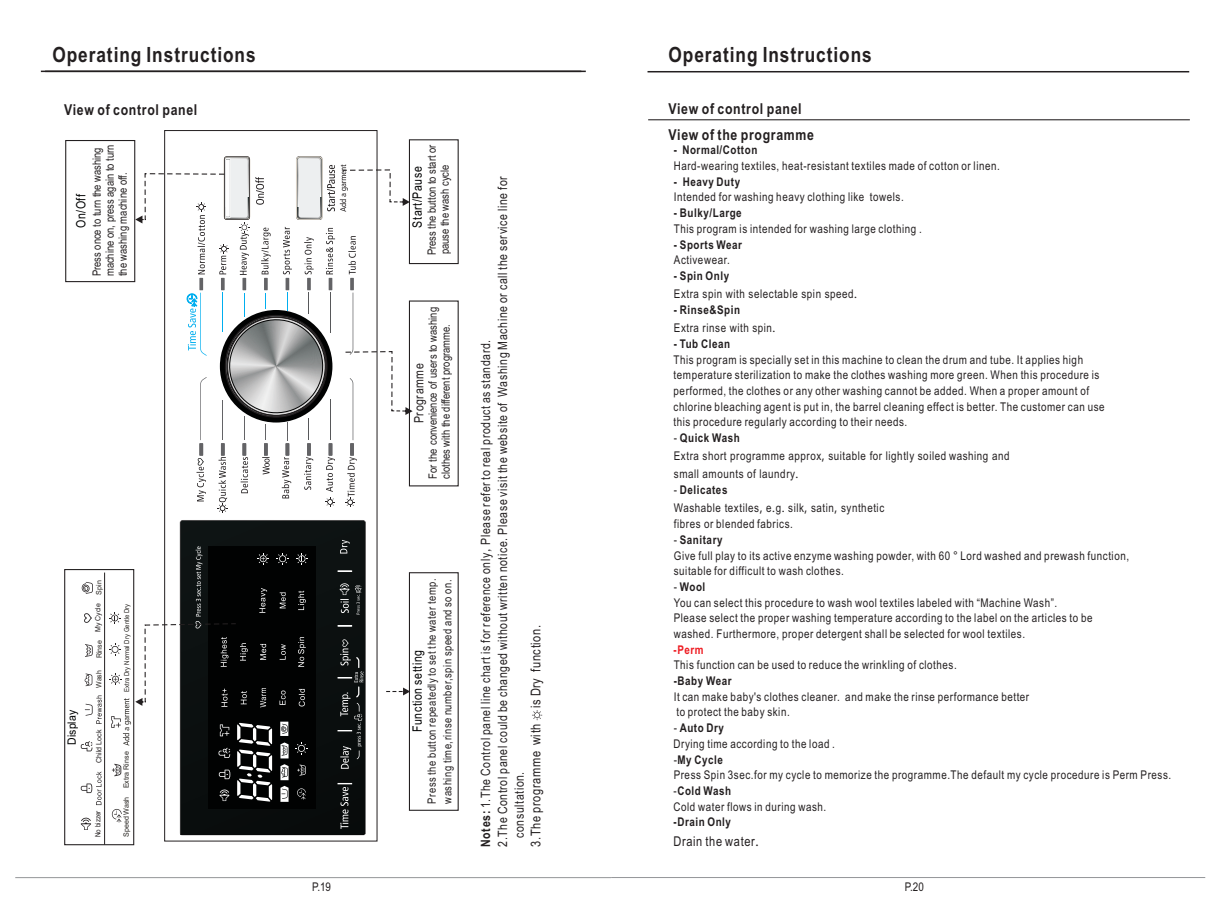
<style>
.page{position:relative;width:1217px;height:919px;background:#fff}
.page>*{position:absolute;margin:0;border:0;box-sizing:border-box;transform-origin:0 0}
.t1{font:700 21px "Arial Narrow";letter-spacing:.045em;color:#231f20}
.t2{font:700 15px/26.4px "Arial Narrow";letter-spacing:.045em;color:#231f20}
.t3{font:13.5px "Arial Narrow";letter-spacing:.045em;color:#231f20}
.t4{font:12.9px/16.8px "Arial Narrow";letter-spacing:.045em;color:#231f20}
.t5{font:12.9px "Arial Narrow";letter-spacing:.045em;color:#010202}
.t6{font:12px/15.6px "Arial Narrow";letter-spacing:.045em;color:#231f20}
.t7{font:700 12px "Arial Narrow";letter-spacing:.045em;color:#231f20}
.t8{font:700 12px "Arial Narrow";color:#ee1d23}
.t9{font:11.4px/12.9px "Arial Narrow";color:#231f20}
.t10{font:11.4px/15.6px "Arial Narrow";letter-spacing:.045em;color:#231f20}
.t11{font:11.4px "Arial Narrow";color:#010202;scale:1.12 1}
.t12{font:7.35px "Arial Narrow";color:#2a2723;scale:1.18 1}
.t13{font:7.35px "Arial Narrow";color:#231f20;scale:1.19 1}
.t14{font:7.35px "Arial Narrow";color:#231f20;scale:1.05 1}
.t15{font:7.35px "Arial Narrow";color:#231f20;scale:1.15 1}
.t16{font:7.35px "Arial Narrow";color:#2a2723;scale:1.15 1}
.t17{font:6.9px "Arial Narrow";color:#2a2723;scale:1.07 1}
.s1{font-weight:700}
.s2{font-family:"Sim Sun"}
.s3{font-family:"Microsoft Ya Hei"}
.s4{font-weight:400}
</style>
<div class="page">
<hr style="left:45px;top:71px;width:540px;height:1px;background:#231f20">
<hr style="left:41px;top:71px;width:540px;height:1px;background:#231f20">
<div style="left:180px;top:520px;width:186px;height:315px;background:#0b1010;border:1px solid #231f20;border-radius:2px"></div>
<div style="left:208px;top:546px;width:107px;height:263px;background:#010202"></div>
<svg style="left:297px;top:788px;width:9px;height:11px"></svg>
<svg style="left:297px;top:764px;width:8px;height:11px"></svg>
<svg style="left:298px;top:689px;width:7px;height:17px"></svg>
<svg style="left:298px;top:637px;width:8px;height:29px"></svg>
<svg style="left:298px;top:590px;width:8px;height:20px"></svg>
<svg style="left:296px;top:553px;width:12px;height:11px"></svg>
<svg style="left:295px;top:742px;width:12px;height:12px"></svg>
<svg style="left:338px;top:570px;width:14px;height:1px"></svg>
<svg style="left:338px;top:625px;width:14px;height:1px"></svg>
<svg style="left:338px;top:783px;width:14px;height:45px"></svg>
<svg style="left:339px;top:583px;width:10px;height:30px"></svg>
<svg style="left:338px;top:639px;width:25px;height:129px"></svg>
<svg style="left:340px;top:540px;width:9px;height:13px"></svg>
<div style="left:65px;top:140px;width:70px;height:142px;border:1px solid #231f20"></div>
<div style="left:409px;top:572px;width:49px;height:238px;border:1px solid #231f20"></div>
<svg style="left:386px;top:687px;width:24px;height:8px"></svg>
<svg style="left:84px;top:613px;width:8px;height:9px"></svg>
<hr style="left:104px;top:572px;width:1px;height:272px;background:#231f20">
<div style="left:64px;top:569px;width:70px;height:276px;border:1px solid #231f20"></div>
<svg style="left:112px;top:809px;width:10px;height:13px"></svg>
<svg style="left:82px;top:582px;width:11px;height:11px"></svg>
<svg style="left:81px;top:817px;width:10px;height:12px"></svg>
<svg style="left:85px;top:695px;width:17px;height:28px"></svg>
<svg style="left:85px;top:644px;width:8px;height:12px"></svg>
<svg style="left:84px;top:673px;width:8px;height:13px"></svg>
<svg style="left:81px;top:741px;width:11px;height:10px"></svg>
<svg style="left:81px;top:771px;width:20px;height:34px"></svg>
<svg style="left:109px;top:546px;width:179px;height:255px"></svg>
<svg style="left:532px;top:710px;width:10px;height:10px"></svg>
<hr style="left:647px;top:71px;width:541px;height:1px;background:#231f20">
<hr style="left:648px;top:119px;width:541px;height:1px;background:#231f20">
<hr style="left:15px;top:877px;width:596px;height:1px;background:#939598">
<hr style="left:611px;top:877px;width:593px;height:1px;background:#939598">
<svg style="left:355px;top:585px;width:6px;height:29px"></svg>
<svg style="left:135px;top:156px;width:277px;height:357px"></svg>
<h1 class="t1" style="left:52px;top:47px;width:205px">Operating Instructions</h1>
<p class="t2" style="left:64px;top:98px;width:135px">View of control panel</p>
<p class="t9" style="left:91px;top:276px;width:133px;rotate:-90deg">Press once to turn the washing machine on, press again to turn the washing machine off.</p>
<p class="t5" style="left:76px;top:228px;width:35px;rotate:-90deg">On/Off</p>
<p class="t11" style="left:67px;top:744px;width:32px;rotate:-90deg">Display</p>
<p class="t12" style="left:96px;top:594px;width:14px;rotate:-90deg">Spin</p>
<p class="t15" style="left:95px;top:632px;width:26px;rotate:-90deg">My Cycle</p>
<p class="t12" style="left:96px;top:658px;width:17px;rotate:-90deg">Rinse</p>
<p class="t16" style="left:96px;top:687px;width:17px;rotate:-90deg">Wash</p>
<p class="t13" style="left:96px;top:762px;width:30px;rotate:-90deg">Child Lock</p>
<p class="t14" style="left:95px;top:837px;width:27px;rotate:-90deg">No bizzer</p>
<p class="t17" style="left:124px;top:691px;width:84px;rotate:-90deg">Extra Dry Normal Dry Gentle Dry</p>
<p class="t12" style="left:124px;top:788px;width:33px;rotate:-90deg">Extra Rinse</p>
<p class="t12" style="left:123px;top:837px;width:36px;rotate:-90deg">Speed Wash</p>
<p class="t6" style="left:312px;top:879px;width:20px">P.19</p>
<p class="t9" style="left:426px;top:255px;width:112px;rotate:-90deg">Press the button to start or pause the wash cycle</p>
<p class="t5" style="left:412px;top:227px;width:63px;rotate:-90deg">Start/Pause</p>
<p class="t9" style="left:427px;top:479px;width:173px;rotate:-90deg">For the convenience of users to washing clothes with the different programme.</p>
<p class="t4" style="left:411px;top:423px;width:61px;rotate:-90deg">Programme</p>
<p class="t10" style="left:425px;top:803px;width:226px;rotate:-90deg">Press the button repeatedly to set the water temp. washing time,rinse number,spin speed and so on.</p>
<p class="t5" style="left:412px;top:732px;width:84px;rotate:-90deg">Function setting</p>
<p class="t4" style="left:478px;top:846px;width:672px;rotate:-90deg"><span class="s1">Notes:</span> 1.The Control panel line chart is for reference only<span class="s2">,</span>Please refer to real product as standard.<br>2.The Control panel could be changed without written notice. Please visit the website of Washing Machine or call the service line for</p>
<p class="t3" style="left:530px;top:846px;width:223px;rotate:-90deg">3.The programme with is Dry function.</p>
<p class="t4" style="left:512px;top:837px;width:68px;rotate:-90deg">consultation.</p>
<h1 class="t1" style="left:668px;top:47px;width:205px">Operating Instructions</h1>
<p class="t2" style="left:668px;top:97px;width:147px">View of control panel<br>View of the programme</p>
<p class="t7" style="left:673px;top:145px;width:85px">- Normal/Cotton</p>
<p class="t7" style="left:673px;top:177px;width:68px">- Heavy Duty</p>
<p class="t6" style="left:673px;top:190px;width:231px">Intended for washing heavy clothing like towels.</p>
<p class="t7" style="left:673px;top:208px;width:69px">- Bulky/Large</p>
<p class="t6" style="left:673px;top:222px;width:249px">This program is intended for washing large clothing .</p>
<p class="t7" style="left:673px;top:240px;width:70px">- Sports Wear</p>
<p class="t6" style="left:673px;top:253px;width:57px">Activewear.</p>
<p class="t6" style="left:673px;top:268px;width:185px;line-height:17.5px"><span class="s1">- Spin Only<br></span>Extra spin with selectable spin speed<span class="s3">.</span></p>
<p class="t6" style="left:673px;top:302px;width:103px;line-height:17.5px"><span class="s1">- Rinse&amp;Spin<br></span>Extra rinse with spin<span class="s3">.</span></p>
<p class="t7" style="left:673px;top:339px;width:58px">- Tub Clean</p>
<p class="t6" style="left:673px;top:159px;width:327px">Hard-wearing textiles, heat-resistant textiles made of cotton or linen.</p>
<p class="t6" style="left:673px;top:353px;width:432px">This program is specially set in this machine to clean the drum and tube. It applies high temperature sterilization to make the clothes washing more green. When this procedure is performed, the clothes or any other washing cannot be added. When a proper amount of chlorine bleaching agent is put in, the barrel cleaning effect is better. The customer can use this procedure regularly according to their needs.</p>
<p class="t6" style="left:673px;top:430px;width:337px;line-height:17.9px">- <span class="s1">Quick Wash<br></span>Extra short programme approx<span class="s3">,</span> suitable for lightly soiled washing and small amounts of laundry<span class="s3">.</span></p>
<p class="t6" style="left:673px;top:482px;width:212px;line-height:17.5px">- <span class="s1">Delicates<br></span>Washable textiles<span class="s3">,</span> e<span class="s3">.</span>g<span class="s3">.</span> silk<span class="s3">,</span> satin<span class="s3">,</span> synthetic</p>
<p class="t6" style="left:673px;top:517px;width:120px">fibres or blended fabrics.</p>
<p class="t6" style="left:673px;top:533px;width:457px">- <span class="s1">Sanitary<br></span>Give full play to its active enzyme washing powder, with 60 ° Lord washed and prewash function, suitable for difficult to wash clothes.</p>
<p class="t6" style="left:673px;top:580px;width:420px">- <span class="s1">Wool<br></span>You can select this procedure to wash wool textiles labeled with “Machine Wash”.<br>Please select the proper washing temperature according to the label on the articles to be washed. Furthermore, proper detergent shall be selected for wool textiles.</p>
<p class="t6" style="left:673px;top:658px;width:284px">This function can be used to reduce the wrinkling of clothes.</p>
<p class="t7" style="left:673px;top:676px;width:59px">-Baby Wear</p>
<p class="t6" style="left:673px;top:689px;width:357px">It can make baby's clothes cleaner. and make the rinse performance better to protect the baby skin.</p>
<p class="t7" style="left:673px;top:723px;width:52px"><span class="s4">-</span> Auto Dry</p>
<p class="t6" style="left:673px;top:752px;width:499px">-<span class="s1">My Cycle<br></span>Press Spin 3sec.for my cycle to memorize the programme.The default my cycle procedure is Perm Press.</p>
<p class="t8" style="left:673px;top:644px;width:32px">-Perm</p>
<p class="t6" style="left:673px;top:736px;width:163px">Drying time according to the load .</p>
<p class="t6" style="left:673px;top:784px;width:154px">-<span class="s1">Cold Wash<br></span>Cold water flows in during wash.</p>
<p class="t7" style="left:673px;top:817px;width:59px">-Drain Only</p>
<p class="t3" style="left:673px;top:835px;width:87px">Drain the water<span class="s3">.</span></p>
<p class="t6" style="left:904px;top:879px;width:20px">P.20</p>
</div>
